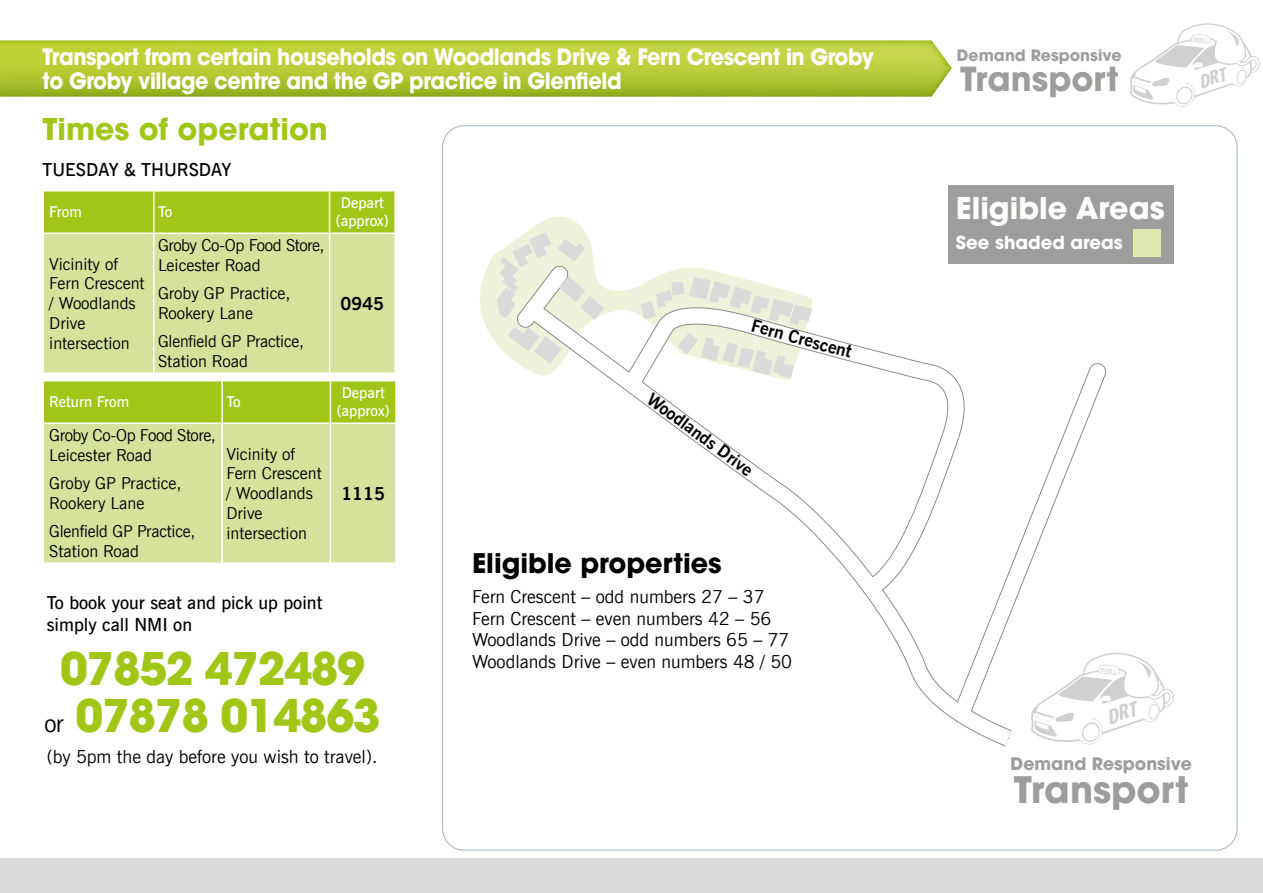
<style>
.page{position:relative;width:1263px;height:893px;background:#fff}
.page>*{position:absolute;margin:0;border:0;box-sizing:border-box;transform-origin:0 0}
.t1{font:700 45px/46.5px "Avant Garde LT";letter-spacing:-.03em;color:#a2c617;text-align:center}
.t2{font:700 36.45px "Avant Garde LT";color:#9d9d9c}
.t3{font:700 33.15px "Avant Garde LT";color:#9d9d9c}
.t4{font:700 30px "Avant Garde LT";color:#a2c617}
.t5{font:700 30px "Avant Garde LT";color:#fff}
.t6{font:700 27px "Avant Garde LT";color:#000}
.t7{font:700 22.5px/24px "Avant Garde LT";letter-spacing:-.02em;color:#fff;scale:.93 1}
.t8{font:18px "News Gothic BT";color:#000}
.t9{font:600 18px "News Gothic BT";color:#000}
.t10{font:700 18px "Avant Garde LT";color:#fff}
.t11{font:700 18px "News Gothic BT";color:#000}
.t12{font:700 17.25px "News Gothic BT";color:#000}
.t13{font:700 17.25px "Avant Garde LT";color:#9d9d9c}
.t14{font:16.5px/19.8px "News Gothic BT";color:#000}
.t15{font:700 15.75px "Avant Garde LT";color:#9d9d9c}
.t16{font:600 15px/18px "News Gothic BT";color:#fff;text-align:center}
.s1{font-family:"News Gothic BT";font-weight:400;font-size:24px;color:#000}
</style>
<div class="page">
<img style="left:0;top:40px;width:952px;height:57px">
<div style="left:44px;top:191px;width:350px;height:42px;background:#a2c617"></div>
<div style="left:44px;top:234px;width:350px;height:138px;background:#d5e29b"></div>
<hr style="left:153px;top:191px;width:2px;height:42px;background:#fff">
<hr style="left:329px;top:191px;width:1px;height:42px;background:#fff">
<hr style="left:153px;top:234px;width:2px;height:138px;background:#fff">
<hr style="left:329px;top:234px;width:1px;height:138px;background:#fff">
<div style="left:44px;top:381px;width:351px;height:41px;background:#a2c617"></div>
<div style="left:44px;top:424px;width:351px;height:138px;background:#d5e29b"></div>
<hr style="left:221px;top:381px;width:2px;height:41px;background:#fff">
<hr style="left:330px;top:381px;width:1px;height:41px;background:#fff">
<hr style="left:221px;top:424px;width:2px;height:138px;background:#fff">
<hr style="left:330px;top:424px;width:1px;height:138px;background:#fff">
<div style="left:0;top:859px;width:1263px;height:34px;background:#dadada"></div>
<svg style="left:1130px;top:23px;width:130px;height:84px"></svg>
<svg style="left:1084px;top:653px;width:90px;height:92px"></svg>
<div style="left:948px;top:185px;width:226px;height:79px;background:#9d9d9c"></div>
<div style="left:1133px;top:229px;width:28px;height:28px;background:#dde8b1"></div>
<svg style="left:480px;top:216px;width:256px;height:128px"></svg>
<svg style="left:519px;top:295px;width:563px;height:452px"></svg>
<svg style="left:613px;top:304px;width:359px;height:305px"></svg>
<svg style="left:941px;top:352px;width:176px;height:382px"></svg>
<svg style="left:497px;top:232px;width:107px;height:132px"></svg>
<svg style="left:641px;top:277px;width:171px;height:48px"></svg>
<svg style="left:678px;top:333px;width:116px;height:45px"></svg>
<p class="t7" style="left:43px;top:44px;width:895px">Transport from certain households on Woodlands Drive &amp; Fern Crescent in Groby to Groby village centre and the GP practice in Glenfield</p>
<p class="t15" style="left:957px;top:44px;width:166px">Demand Responsive</p>
<p class="t3" style="left:960px;top:57px;width:160px">Transport</p>
<p class="t4" style="left:43px;top:109px;width:287px">Times of operation</p>
<p class="t9" style="left:43px;top:158px;width:190px">TUESDAY &amp; THURSDAY</p>
<p class="t16" style="left:49px;top:203px;width:34px">From</p>
<p class="t16" style="left:158px;top:203px;width:16px">To</p>
<p class="t16" style="left:336px;top:194px;width:54px">Depart (approx)</p>
<p class="t14" style="left:49px;top:254px;width:97px">Vicinity of<br>Fern Crescent / Woodlands<br>Drive intersection</p>
<p class="t14" style="left:158px;top:235px;width:168px">Groby Co-Op Food Store,<br>Leicester Road</p>
<p class="t14" style="left:158px;top:283px;width:134px">Groby GP Practice,<br>Rookery Lane</p>
<p class="t14" style="left:158px;top:332px;width:148px">Glenfield GP Practice,<br>Station Road</p>
<p class="t11" style="left:341px;top:292px;width:45px">0945</p>
<p class="t16" style="left:49px;top:393px;width:81px">Return From</p>
<p class="t16" style="left:226px;top:393px;width:16px">To</p>
<p class="t16" style="left:337px;top:384px;width:54px">Depart (approx)</p>
<p class="t14" style="left:49px;top:425px;width:168px">Groby Co-Op Food Store,<br>Leicester Road</p>
<p class="t14" style="left:49px;top:473px;width:134px">Groby GP Practice,<br>Rookery Lane</p>
<p class="t14" style="left:49px;top:521px;width:148px">Glenfield GP Practice,<br>Station Road</p>
<p class="t14" style="left:226px;top:444px;width:97px">Vicinity of<br>Fern Crescent / Woodlands<br>Drive intersection</p>
<p class="t11" style="left:341px;top:482px;width:45px">1115</p>
<p class="t9" style="left:47px;top:592px;width:277px">To book your seat and pick up point</p>
<p class="t9" style="left:47px;top:613px;width:147px">simply call NMI on</p>
<p class="t1" style="left:45px;top:645px;width:337px">07852 472489<br><span class="s1">or</span> 07878 014863</p>
<p class="t8" style="left:47px;top:745px;width:332px">(by 5pm the day before you wish to travel).</p>
<p class="t12" style="left:754px;top:315px;width:105px;rotate:15deg">Fern Crescent</p>
<p class="t12" style="left:655px;top:388px;width:128px;rotate:36deg">Woodlands Drive</p>
<p class="t6" style="left:472px;top:545px;width:251px">Eligible properties</p>
<p class="t8" style="left:472px;top:586px;width:294px">Fern Crescent – odd numbers 27 – 37</p>
<p class="t8" style="left:472px;top:607px;width:301px">Fern Crescent – even numbers 42 – 56</p>
<p class="t8" style="left:472px;top:629px;width:319px">Woodlands Drive – odd numbers 65 – 77</p>
<p class="t8" style="left:472px;top:650px;width:322px">Woodlands Drive – even numbers 48 / 50</p>
<p class="t5" style="left:956px;top:188px;width:210px">Eligible Areas</p>
<p class="t10" style="left:956px;top:230px;width:168px">See shaded areas</p>
<p class="t13" style="left:1010px;top:752px;width:183px">Demand Responsive</p>
<p class="t2" style="left:1014px;top:766px;width:176px">Transport</p>
</div>
